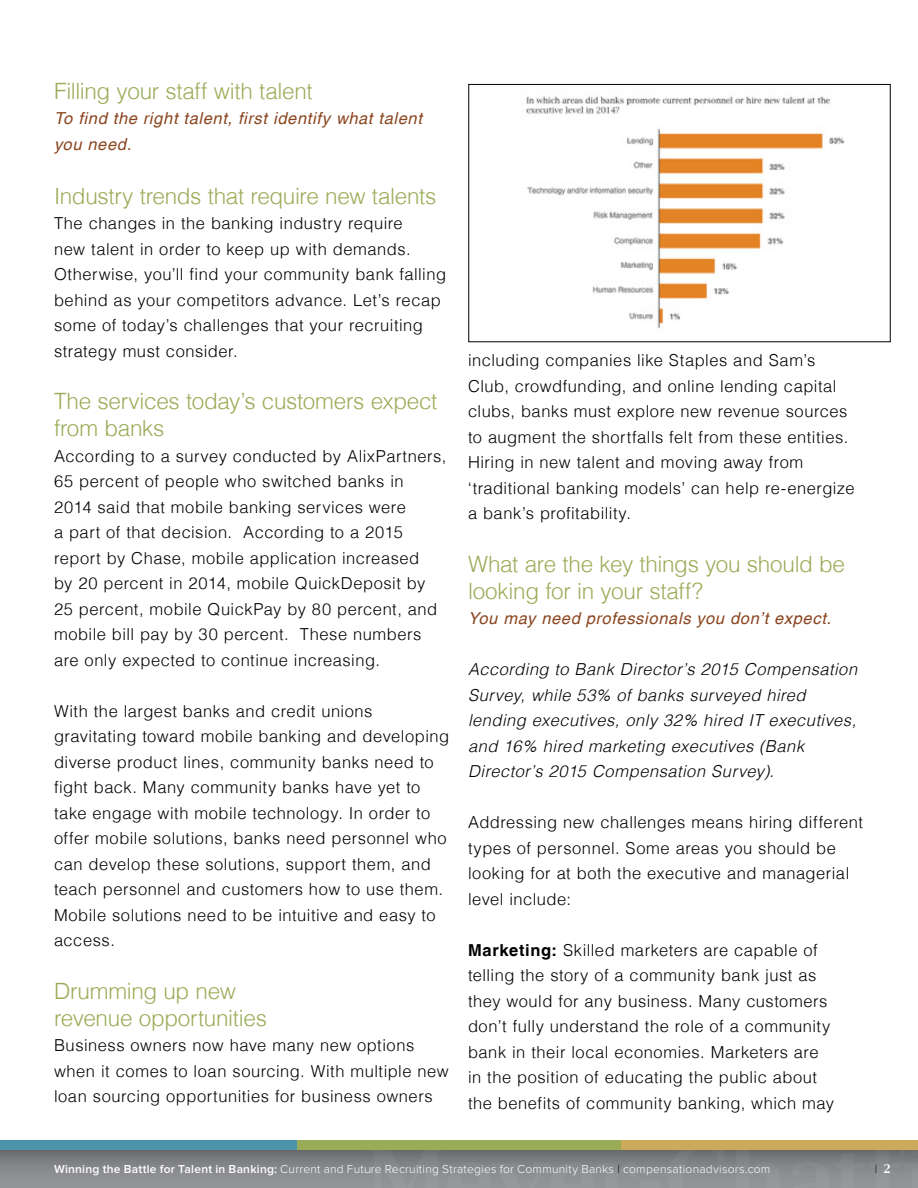
<style>
.page{position:relative;width:918px;height:1188px;background:#fff}
.page>*{position:absolute;margin:0;border:0;box-sizing:border-box;transform-origin:0 0}
.t1{font:300 22.5px/27px "Helvetica LT";letter-spacing:-.015em;color:#9aac58}
.t2{font:300 16.5px/25.5px "Helvetica LT";letter-spacing:.03em;color:#000}
.t3{font:italic 300 16.5px/25.5px "Helvetica LT";letter-spacing:.03em;color:#000}
.t4{font:italic 16.5px/25.5px "Helvetica LT";letter-spacing:.04em;color:#8a451f}
.t5{font:300 12px "Proxima Nova";letter-spacing:.02em;color:#fff}
.t6{font:300 12px "Proxima Nova";color:#000}
.s1{font-weight:700}
.s2{font-weight:600}
.s3{color:#000101}
.s4{font-family:"Lucida Bright";font-weight:600;color:#fff}
</style>
<div class="page">
<div style="left:0;top:1148px;width:918px;height:40px;background:linear-gradient(to bottom,#6d6d6f,#979a9d)"></div>
<svg style="left:367px;top:1150px;width:551px;height:38px;background:#858789"></svg>
<div style="left:618px;top:1141px;width:300px;height:9px;background:#cbaa5b"></div>
<div style="left:294px;top:1141px;width:327px;height:9px;background:#9aac58"></div>
<div style="left:0;top:1141px;width:297px;height:9px;background:#4d93aa"></div>
<img style="left:512px;top:83px;width:338px;height:246px">
<div style="left:468px;top:84px;width:423px;height:258px;border:1px solid #000"></div>
<h1 class="t1" style="left:54px;top:77px;width:260px">Filling your staff with talent</h1>
<p class="t4" style="left:54px;top:106px;width:369px">To find the right talent, first identify what talent you need.</p>
<h1 class="t1" style="left:54px;top:182px;width:384px">Industry trends that require new talents</h1>
<p class="t2" style="left:54px;top:210px;width:394px">The changes in the banking industry require<br>new talent in order to keep up with demands.<br>Otherwise, you’ll find your community bank falling behind as your competitors advance. Let’s recap some of today’s challenges that your recruiting strategy must consider.</p>
<h1 class="t1" style="left:54px;top:387px;width:385px">The services today’s customers expect from banks</h1>
<p class="t2" style="left:54px;top:443px;width:394px">According to a survey conducted by AlixPartners, 65 percent of people who switched banks in<br>2014 said that mobile banking services were<br>a part of that decision. According to a 2015 report by Chase, mobile application increased<br>by 20 percent in 2014, mobile QuickDeposit by 25 percent, mobile QuickPay by 80 percent, and mobile bill pay by 30 percent. These numbers are only expected to continue increasing.</p>
<p class="t2" style="left:54px;top:698px;width:397px">With the largest banks and credit unions gravitating toward mobile banking and developing diverse product lines, community banks need to fight back. Many community banks have yet to take engage with mobile technology. In order to offer mobile solutions, banks need personnel who can develop these solutions, support them, and teach personnel and customers how to use them.<br>Mobile solutions need to be intuitive and easy to access.</p>
<h1 class="t1" style="left:54px;top:977px;width:214px">Drumming up new revenue opportunities</h1>
<p class="t2" style="left:54px;top:1032px;width:396px">Business owners now have many new options when it comes to loan sourcing. With multiple new loan sourcing opportunities for business owners</p>
<p class="t2" style="left:468px;top:348px;width:388px">including companies like Staples and Sam’s Club, crowdfunding, and online lending capital clubs, banks must explore new revenue sources to augment the shortfalls felt from these entities.<br>Hiring in new talent and moving away from ‘traditional banking models’ can help re-energize a bank’s profitability.</p>
<h1 class="t1" style="left:468px;top:550px;width:379px">What are the key things you should be looking for in your staff?</h1>
<p class="t4" style="left:468px;top:606px;width:365px">You may need professionals you don’t expect.</p>
<p class="t3" style="left:468px;top:657px;width:391px">According to Bank Director’s 2015 Compensation Survey, while 53% of banks surveyed hired lending executives, only 32% hired IT executives, and 16% hired marketing executives (Bank Director’s 2015 Compensation Survey).</p>
<p class="t2" style="left:468px;top:810px;width:397px">Addressing new challenges means hiring different types of personnel. Some areas you should be looking for at both the executive and managerial level include:</p>
<p class="t2" style="left:468px;top:937px;width:368px"><span class="s1">Marketing:</span> Skilled marketers are capable of telling the story of a community bank just as they would for any business. Many customers don’t fully understand the role of a community bank in their local economies. Marketers are in the position of educating the public about the benefits of community banking, which may</p>
<p class="t5" style="left:54px;top:1164px;width:718px"><span class="s2">Winning the Battle for Talent in Banking:</span> Current and Future Recruiting Strategies for Community Banks <span class="s3">|</span> compensationadvisors.com</p>
<p class="t6" style="left:875px;top:1164px;width:18px">| <span class="s4">2</span></p>
</div>
